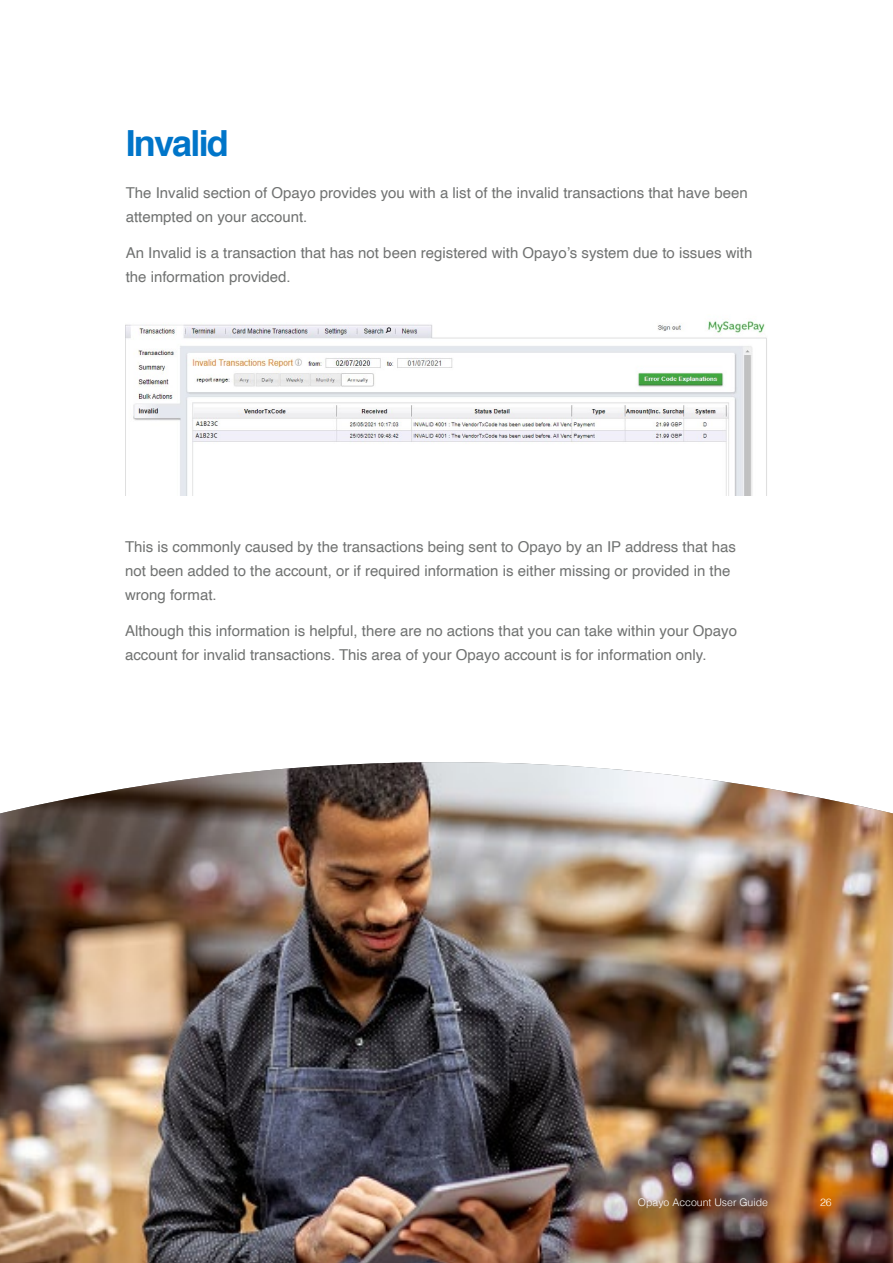
<style>
.page{position:relative;width:893px;height:1263px;background:#fff}
.page>*{position:absolute;margin:0;border:0;box-sizing:border-box;transform-origin:0 0}
.t1{font:700 36px "Helvetica";letter-spacing:-.05em;color:#0075c9}
.t2{font:15px/24px "Helvetica";color:#707271}
.t3{font:300 10.5px "Helvetica";color:#fff}
</style>
<div class="page">
<img style="left:0;top:762px;width:893px;height:501px">
<img style="left:126px;top:321px;width:641px;height:174px">
<h1 class="t1" style="left:126px;top:114px;width:105px">Invalid</h1>
<p class="t2" style="left:126px;top:181px;width:623px">The Invalid section of Opayo provides you with a list of the invalid transactions that have been attempted on your account.</p>
<p class="t2" style="left:126px;top:241px;width:628px">An Invalid is a transaction that has not been registered with Opayo’s system due to issues with the information provided.</p>
<p class="t2" style="left:125px;top:535px;width:612px">This is commonly caused by the transactions being sent to Opayo by an IP address that has not been added to the account, or if required information is either missing or provided in the wrong format.</p>
<p class="t2" style="left:125px;top:619px;width:613px">Although this information is helpful, there are no actions that you can take within your Opayo account for invalid transactions. This area of your Opayo account is for information only.</p>
<p class="t3" style="left:638px;top:1193px;width:132px">Opayo Account User Guide</p>
<p class="t3" style="left:820px;top:1193px;width:13px">26</p>
</div>
